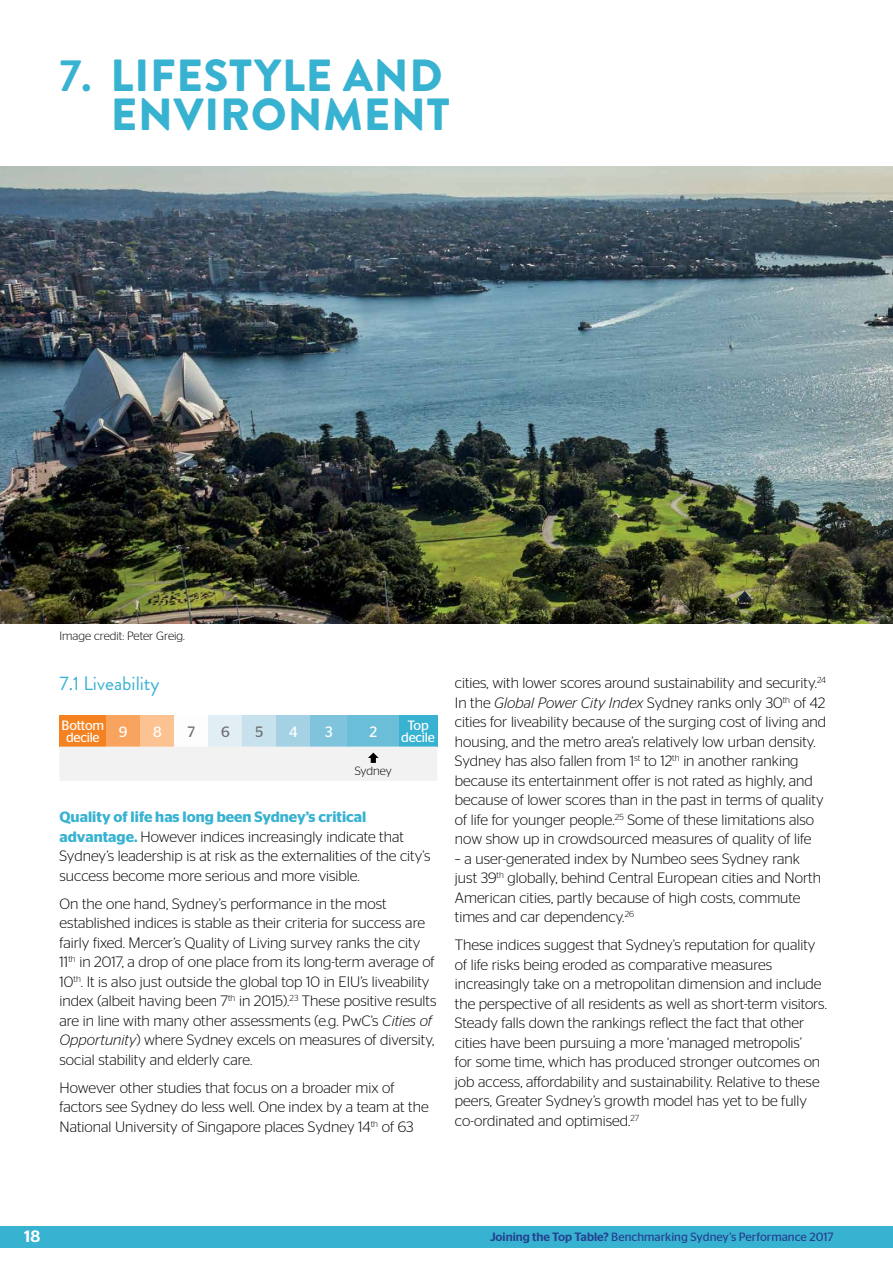
<style>
.page{position:relative;width:893px;height:1263px;background:#fff}
.page>*{position:absolute;margin:0;border:0;box-sizing:border-box;transform-origin:0 0}
.t1{font:900 45px/39px "Brandon Grotesque";letter-spacing:.02em;color:#38b2d1;text-align:right}
.t2{font:19.5px "Brandon Grotesque";color:#38b2d1}
.t3{font:500 16.5px "Stag Sans";color:#fff}
.t4{font:300 15px/19.5px "Stag Sans";color:#000}
.t5{font:15px "Stag Sans";color:#fff}
.t6{font:15px "Stag Sans";color:#6d6e71}
.t7{font:13.5px/12px "Stag Sans";letter-spacing:-.02em;color:#fff;text-align:center}
.t8{font:12px "Stag Sans";color:#25408f}
.t9{font:300 12px "Stag Sans";color:#000}
.s1{font-weight:700}
.s2{font-weight:600;color:#38b2d1}
.s3{font-style:italic}
.s4{font-weight:500}
</style>
<div class="page">
<img style="left:0;top:167px;width:893px;height:457px">
<div style="left:60px;top:715px;width:46px;height:32px;background:#f58220"></div>
<div style="left:106px;top:715px;width:34px;height:32px;background:#f9a45e"></div>
<div style="left:140px;top:715px;width:34px;height:32px;background:#fcc291"></div>
<div style="left:208px;top:715px;width:34px;height:32px;background:#e1eff4"></div>
<div style="left:242px;top:715px;width:34px;height:32px;background:#c7e2ed"></div>
<div style="left:276px;top:715px;width:34px;height:32px;background:#a4d2e4"></div>
<div style="left:310px;top:715px;width:38px;height:32px;background:#7fc4dc"></div>
<div style="left:348px;top:715px;width:51px;height:32px;background:#6bbed8"></div>
<div style="left:399px;top:715px;width:38px;height:32px;background:#38b2d1"></div>
<div style="left:60px;top:747px;width:377px;height:34px;background:#f2f2f2"></div>
<div style="left:0;top:1226px;width:893px;height:21px;background:#38b2d1"></div>
<h1 class="t1" style="left:60px;top:57px;width:392px"><span class="s1">7.</span> LIFESTYLE AND<br>ENVIRONMENT</h1>
<p class="t9" style="left:60px;top:629px;width:127px">Image credit: Peter Greig.</p>
<h2 class="t2" style="left:60px;top:670px;width:102px">7.1 Liveability</h2>
<p class="t7" style="left:62px;top:719px;width:44px">Bottom decile</p>
<p class="t5" style="left:119px;top:723px;width:10px">9</p>
<p class="t5" style="left:153px;top:723px;width:10px">8</p>
<p class="t6" style="left:188px;top:723px;width:9px">7</p>
<p class="t6" style="left:221px;top:723px;width:10px">6</p>
<p class="t6" style="left:255px;top:723px;width:9px">5</p>
<p class="t5" style="left:289px;top:723px;width:10px">4</p>
<p class="t5" style="left:325px;top:723px;width:9px">3</p>
<p class="t5" style="left:369px;top:723px;width:9px">2</p>
<p class="t7" style="left:401px;top:719px;width:35px">Top decile</p>
<p class="t9" style="left:355px;top:764px;width:39px">Sydney</p>
<p class="t4" style="left:60px;top:807px;width:372px"><span class="s2">Quality of life has long been Sydney’s critical advantage.</span> However indices increasingly indicate that Sydney’s leadership is at risk as the externalities of the city’s success become more serious and more visible.</p>
<p class="t4" style="left:60px;top:894px;width:378px">On the one hand, Sydney’s performance in the most established indices is stable as their criteria for success are fairly fixed. Mercer’s Quality of Living survey ranks the city 11<sup>th</sup> in 2017, a drop of one place from its long-term average of 10<sup>th</sup>. It is also just outside the global top 10 in EIU’s liveability index (albeit having been 7<sup>th</sup> in 2015).<sup>23</sup> These positive results are in line with many other assessments (e.g. PwC’s <span class="s3">Cities of Opportunity</span>) where Sydney excels on measures of diversity, social stability and elderly care.</p>
<p class="t4" style="left:60px;top:1078px;width:371px">However other studies that focus on a broader mix of factors see Sydney do less well. One index by a team at the<br>National University of Singapore places Sydney 14<sup>th</sup> of 63</p>
<p class="t4" style="left:455px;top:673px;width:373px">cities, with lower scores around sustainability and security.<sup>24<br></sup>In the <span class="s3">Global Power City Index</span> Sydney ranks only 30<sup>th</sup> of 42 cities for liveability because of the surging cost of living and housing, and the metro area’s relatively low urban density.<br>Sydney has also fallen from 1<sup>st</sup> to 12<sup>th</sup> in another ranking because its entertainment offer is not rated as highly, and because of lower scores than in the past in terms of quality of life for younger people.<sup>25</sup> Some of these limitations also now show up in crowdsourced measures of quality of life</p>
<p class="t4" style="left:455px;top:848px;width:368px">– a user-generated index by Numbeo sees Sydney rank just 39<sup>th</sup> globally, behind Central European cities and North American cities, partly because of high costs, commute times and car dependency.<sup>26</sup></p>
<p class="t4" style="left:455px;top:935px;width:373px">These indices suggest that Sydney’s reputation for quality of life risks being eroded as comparative measures increasingly take on a metropolitan dimension and include the perspective of all residents as well as short-term visitors.<br>Steady falls down the rankings reflect the fact that other cities have been pursuing a more ‘managed metropolis’<br>for some time, which has produced stronger outcomes on job access, affordability and sustainability. Relative to these peers, Greater Sydney’s growth model has yet to be fully co-ordinated and optimised.<sup>27</sup></p>
<p class="t3" style="left:24px;top:1227px;width:18px">18</p>
<p class="t8" style="left:490px;top:1230px;width:345px"><span class="s4">Joining the Top Table?</span> Benchmarking Sydney’s Performance 2017</p>
</div>
